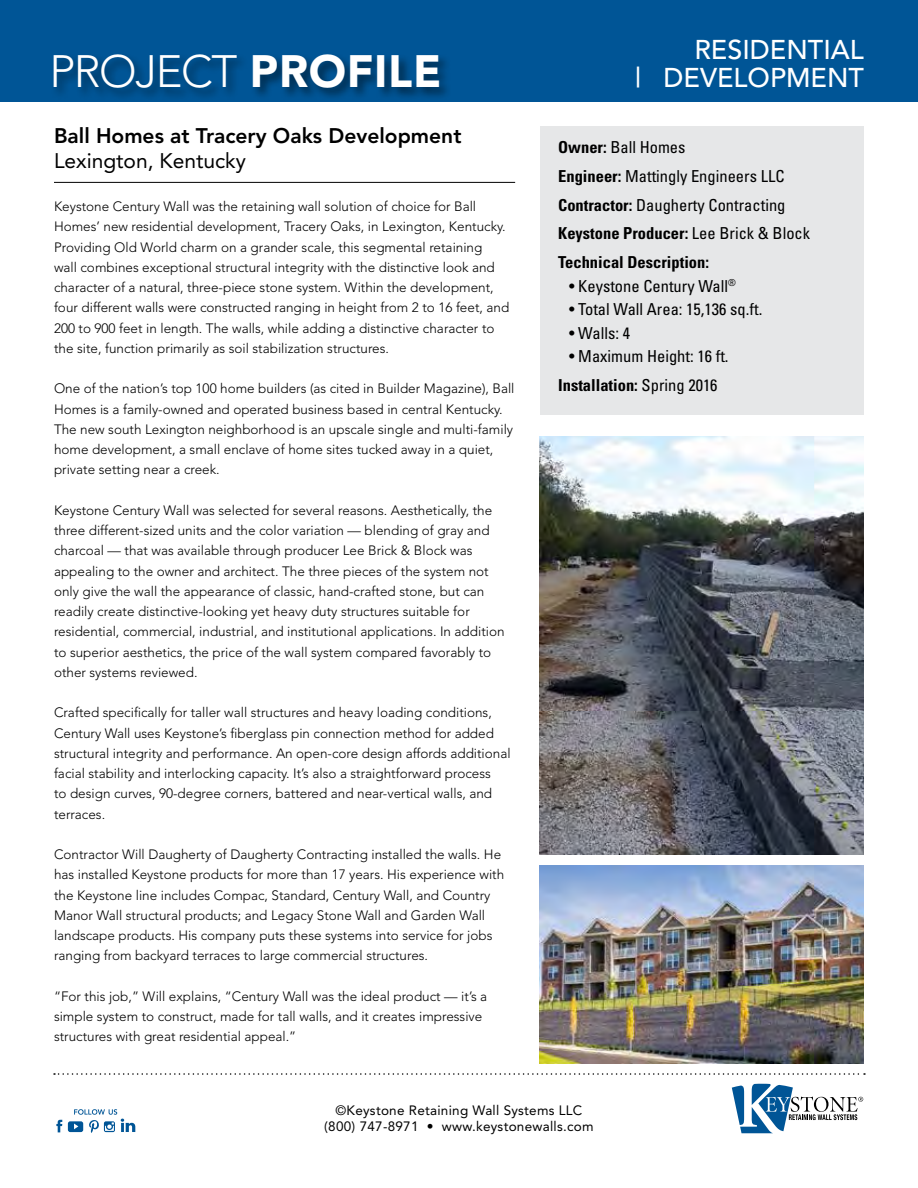
<style>
.page{position:relative;width:918px;height:1188px;background:#fff}
.page>*{position:absolute;margin:0;border:0;box-sizing:border-box;transform-origin:0 0}
.t1{font:300 45px "Avenir";letter-spacing:-.03em;color:#fff}
.t2{font:500 27px "Avenir";color:#fff}
.t3{font:800 21px "Avenir";color:#000}
.t4{font:21px "Avenir";color:#000}
.t5{font:700 condensed 16.5px/28.8px "Univers";color:#000}
.t6{font:condensed 16.5px/28.8px "Univers";color:#000}
.t7{font:300 13.5px/20.2px "Avenir";color:#000}
.t8{font:13.5px/16.2px "Avenir";letter-spacing:.02em;color:#000;text-align:center}
.s1{font-weight:900}
.s2{font-weight:400}
.s3{font-weight:700}
</style>
<div class="page">
<div style="left:0;top:0;width:918px;height:102px;background:#005596"></div>
<div style="left:540px;top:127px;width:324px;height:288px;background:#e6e7e8"></div>
<hr style="left:54px;top:182px;width:461px;height:1px;background:#000">
<div style="left:51px;top:52px;width:401px;height:49px;background:#000;opacity:.5"></div>
<img style="left:540px;top:865px;width:324px;height:198px">
<img style="left:540px;top:436px;width:324px;height:418px">
<svg style="left:54px;top:1073px;width:811px;height:60px"></svg>
<h1 class="t1" style="left:50px;top:45px;width:393px">PROJECT <span class="s1">PROFILE</span></h1>
<h2 class="t2" style="left:694px;top:34px;width:171px">RESIDENTIAL</h2>
<h2 class="t2" style="left:635px;top:62px;width:230px">| DEVELOPMENT</h2>
<h3 class="t3" style="left:54px;top:123px;width:409px">Ball Homes at Tracery Oaks Development</h3>
<h3 class="t4" style="left:54px;top:148px;width:193px">Lexington, Kentucky</h3>
<p class="t5" style="left:558px;top:133px;width:254px">Owner: <span class="s2">Ball Homes<br></span>Engineer: <span class="s2">Mattingly Engineers LLC<br></span>Contractor: <span class="s2">Daugherty Contracting<br></span>Keystone Producer: <span class="s2">Lee Brick &amp; Block<br></span>Technical Description:</p>
<p class="t6" style="left:569px;top:271px;width:168px">• Keystone Century Wall<sup>®</sup></p>
<p class="t6" style="left:569px;top:294px;width:195px">• Total Wall Area: 15,136 sq.ft.</p>
<p class="t6" style="left:569px;top:318px;width:62px">• Walls: 4</p>
<p class="t6" style="left:558px;top:341px;width:172px;text-indent:11px">• Maximum Height: 16 ft.<br><span class="s3">Installation:</span> Spring 2016</p>
<p class="t7" style="left:54px;top:196px;width:457px">Keystone Century Wall was the retaining wall solution of choice for Ball Homes’ new residential development, Tracery Oaks, in Lexington, Kentucky.<br>Providing Old World charm on a grander scale, this segmental retaining<br>wall combines exceptional structural integrity with the distinctive look and character of a natural, three-piece stone system. Within the development, four different walls were constructed ranging in height from 2 to 16 feet, and 200 to 900 feet in length. The walls, while adding a distinctive character to the site, function primarily as soil stabilization structures.</p>
<p class="t7" style="left:54px;top:379px;width:462px">One of the nation’s top 100 home builders (as cited in Builder Magazine), Ball Homes is a family-owned and operated business based in central Kentucky.<br>The new south Lexington neighborhood is an upscale single and multi-family home development, a small enclave of home sites tucked away in a quiet, private setting near a creek.</p>
<p class="t7" style="left:54px;top:500px;width:452px">Keystone Century Wall was selected for several reasons. Aesthetically, the three different-sized units and the color variation — blending of gray and charcoal — that was available through producer Lee Brick &amp; Block was appealing to the owner and architect. The three pieces of the system not only give the wall the appearance of classic, hand-crafted stone, but can readily create distinctive-looking yet heavy duty structures suitable for residential, commercial, industrial, and institutional applications. In addition to superior aesthetics, the price of the wall system compared favorably to other systems reviewed.</p>
<p class="t7" style="left:54px;top:703px;width:458px">Crafted specifically for taller wall structures and heavy loading conditions, Century Wall uses Keystone’s fiberglass pin connection method for added structural integrity and performance. An open-core design affords additional facial stability and interlocking capacity. It’s also a straightforward process<br>to design curves, 90-degree corners, battered and near-vertical walls, and terraces.</p>
<p class="t7" style="left:54px;top:844px;width:452px">Contractor Will Daugherty of Daugherty Contracting installed the walls. He has installed Keystone products for more than 17 years. His experience with the Keystone line includes Compac, Standard, Century Wall, and Country Manor Wall structural products; and Legacy Stone Wall and Garden Wall landscape products. His company puts these systems into service for jobs ranging from backyard terraces to large commercial structures.</p>
<p class="t7" style="left:54px;top:986px;width:435px">“For this job,” Will explains, “Century Wall was the ideal product — it’s a simple system to construct, made for tall walls, and it creates impressive structures with great residential appeal.”</p>
<p class="t8" style="left:324px;top:1102px;width:271px">©Keystone Retaining Wall Systems LLC (800) 747-8971 • www.keystonewalls.com</p>
</div>
